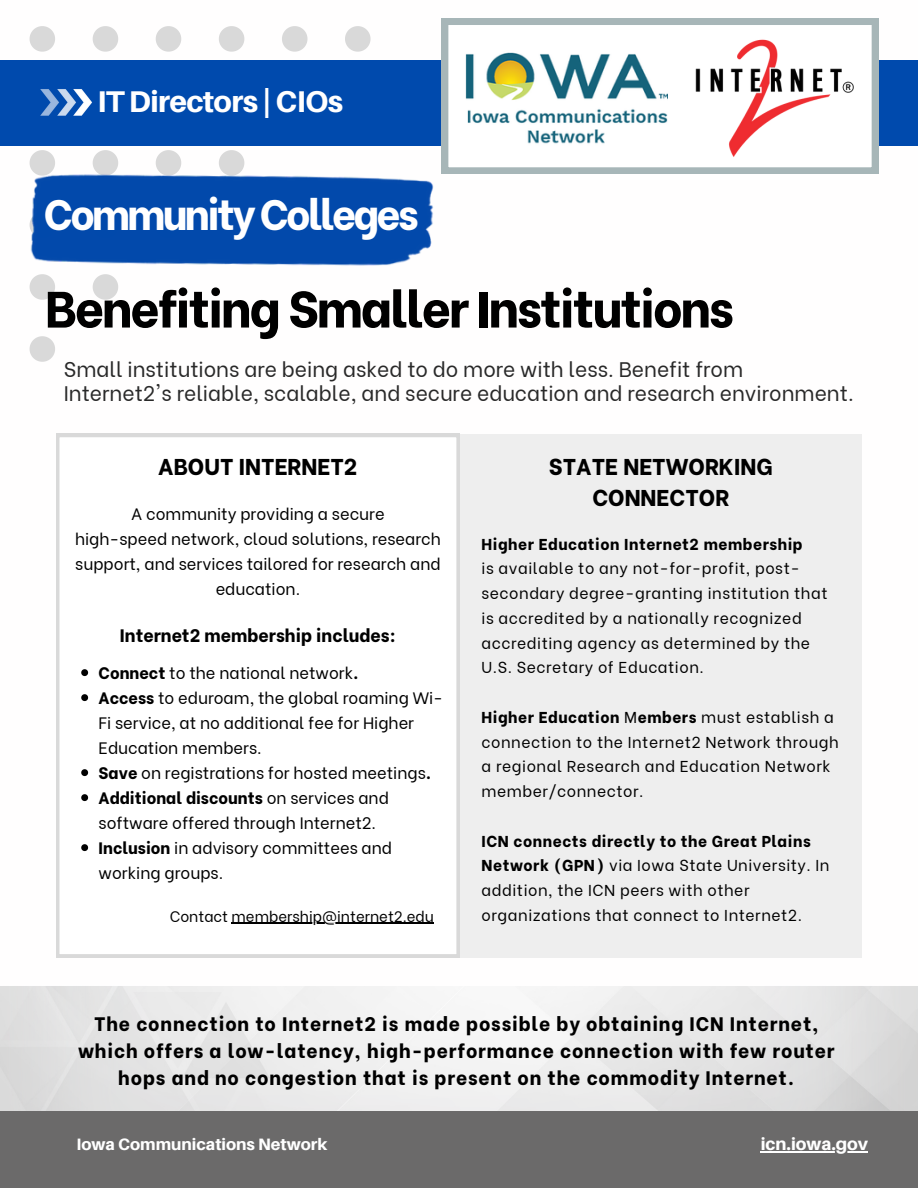
<style>
.page{position:relative;width:918px;height:1188px;background:#fff}
.page>*{position:absolute;margin:0;border:0;box-sizing:border-box;transform-origin:0 0}
.t1{font:800 51px "Be Vietnam";letter-spacing:-.04em;color:#000}
.t2{font:800 42px "Be Vietnam";letter-spacing:-.065em;color:#fff}
.t3{font:800 30px "Aileron";letter-spacing:-.02em;color:#fff}
.t4{font:800 22.8px "Be Vietnam";color:#000}
.t5{font:21px/24.8px "Be Vietnam";color:#292929}
.t6{font:800 19.5px/27px "Be Vietnam";letter-spacing:.045em;color:#000;text-align:center}
.t7{font:800 18px "Be Vietnam";color:#000}
.t8{font:800 17.4px "Aileron";color:#fff}
.t9{font:16.5px/25px "Be Vietnam";color:#000}
.t10{font:800 16.5px "Aileron";color:#fff}
.t11{font:15.75px/24.8px "Be Vietnam";letter-spacing:.035em;color:#000}
.t12{font:800 15.75px "Be Vietnam";letter-spacing:.035em;color:#000}
.t13{font:15px "Be Vietnam";color:#000}
.s1{font-weight:800}
</style>
<div class="page">
<svg style="left:30px;top:336px;width:25px;height:26px"></svg>
<svg style="left:30px;top:281px;width:25px;height:19px"></svg>
<svg style="left:93px;top:281px;width:25px;height:19px"></svg>
<svg style="left:31px;top:150px;width:23px;height:7px"></svg>
<svg style="left:94px;top:150px;width:23px;height:7px"></svg>
<svg style="left:157px;top:150px;width:23px;height:7px"></svg>
<svg style="left:220px;top:150px;width:23px;height:7px"></svg>
<svg style="left:30px;top:26px;width:25px;height:26px"></svg>
<svg style="left:93px;top:26px;width:25px;height:26px"></svg>
<svg style="left:156px;top:26px;width:25px;height:26px"></svg>
<svg style="left:219px;top:26px;width:25px;height:26px"></svg>
<svg style="left:282px;top:26px;width:25px;height:26px"></svg>
<svg style="left:345px;top:26px;width:26px;height:26px"></svg>
<div style="left:0;top:60px;width:918px;height:86px;background:#004aad"></div>
<img style="left:29px;top:157px;width:405px;height:124px">
<img style="left:79px;top:89px;width:13px;height:27px">
<img style="left:62px;top:89px;width:17px;height:27px">
<img style="left:40px;top:89px;width:22px;height:27px">
<div style="left:460px;top:434px;width:402px;height:524px;background:#eee"></div>
<svg style="left:56px;top:434px;width:404px;height:523px"></svg>
<svg style="left:81px;top:669px;width:7px;height:7px"></svg>
<svg style="left:81px;top:694px;width:7px;height:7px"></svg>
<svg style="left:81px;top:769px;width:7px;height:7px"></svg>
<svg style="left:81px;top:794px;width:7px;height:7px"></svg>
<svg style="left:81px;top:844px;width:7px;height:7px"></svg>
<hr style="left:232px;top:923px;width:202px;height:1px;background:#000">
<div style="left:0;top:1111px;width:918px;height:77px;background:#6b6a6a"></div>
<svg style="left:442px;top:18px;width:436px;height:156px"></svg>
<img style="left:695px;top:38px;width:159px;height:120px">
<img style="left:465px;top:47px;width:203px;height:99px">
<hr style="left:761px;top:1151px;width:107px;height:1px;background:#fff">
<p class="t3" style="left:97px;top:83px;width:247px">IT Directors | CIOs</p>
<p class="t2" style="left:44px;top:180px;width:376px">Community Colleges</p>
<p class="t1" style="left:45px;top:267px;width:690px">Benefiting Smaller Institutions</p>
<p class="t5" style="left:64px;top:355px;width:791px">Small institutions are being asked to do more with less. Benefit from<br>Internet2's reliable, scalable, and secure education and research environment.</p>
<p class="t4" style="left:158px;top:447px;width:201px">ABOUT INTERNET2</p>
<p class="t4" style="left:549px;top:447px;width:225px">STATE NETWORKING</p>
<p class="t4" style="left:592px;top:479px;width:138px">CONNECTOR</p>
<p class="t9" style="left:131px;top:500px;width:255px">A community providing a secure</p>
<p class="t9" style="left:75px;top:525px;width:367px;text-align:center">high-speed network, cloud solutions, research support, and services tailored for research and education.</p>
<p class="t7" style="left:120px;top:621px;width:277px">Internet2 membership includes:</p>
<p class="t9" style="left:99px;top:659px;width:262px"><span class="s1">Connect</span> to the national network<span class="s1">.</span></p>
<p class="t9" style="left:99px;top:684px;width:346px"><span class="s1">Access</span> to eduroam, the global roaming Wi-<br>Fi service, at no additional fee for Higher<br>Education members.</p>
<p class="t9" style="left:99px;top:759px;width:334px"><span class="s1">Save</span> on registrations for hosted meetings<span class="s1">.</span></p>
<p class="t9" style="left:99px;top:784px;width:292px"><span class="s1">Additional discounts</span> on services and software offered through Internet2.</p>
<p class="t9" style="left:99px;top:834px;width:295px"><span class="s1">Inclusion</span> in advisory committees and working groups.</p>
<p class="t12" style="left:482px;top:531px;width:323px">Higher Education Internet2 membership</p>
<p class="t11" style="left:482px;top:555px;width:347px">is available to any not-for-profit, post&shy;secondary degree-granting institution that is accredited by a nationally recognized accrediting agency as determined by the U.S. Secretary of Education.</p>
<p class="t11" style="left:482px;top:703px;width:359px"><span class="s1">Higher Education</span> M<span class="s1">embers</span> must establish a connection to the Internet2 Network through a regional Research and Education Network member/connector.</p>
<p class="t11" style="left:482px;top:827px;width:349px"><span class="s1">ICN connects directly to the Great Plains Network (GPN)</span> via Iowa State University. In addition, the ICN peers with other organizations that connect to Internet2.</p>
<p class="t13" style="left:170px;top:904px;width:266px">Contact membership@internet2.edu</p>
<p class="t6" style="left:78px;top:1008px;width:758px">The connection to Internet2 is made possible by obtaining ICN Internet, which offers a low-latency, high-performance connection with few router hops and no congestion that is present on the commodity Internet.</p>
<p class="t10" style="left:77px;top:1134px;width:252px">Iowa Communications Network</p>
<p class="t8" style="left:761px;top:1133px;width:109px">icn.iowa.gov</p>
</div>
